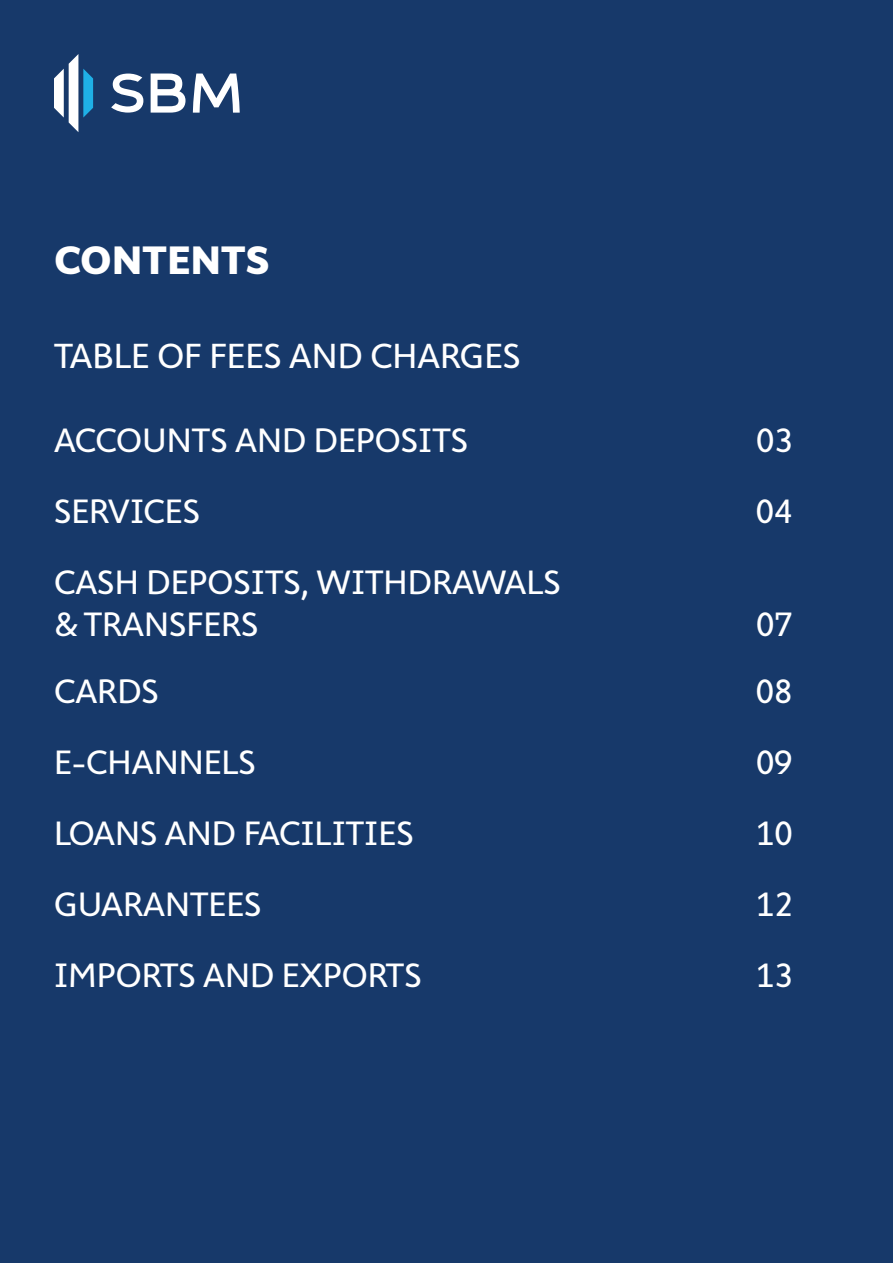
<style>
.page{position:relative;width:893px;height:1263px;background:#17396a}
.page>*{position:absolute;margin:0;border:0;box-sizing:border-box;transform-origin:0 0}
.t1{font:700 40.5px "Cambridge";color:#fff}
.t2{font:35.55px "Cambridge";color:#fff}
.t3{font:34.5px "Cambridge";color:#fff}
</style>
<div class="page">
<svg style="left:43px;top:32px;width:197px;height:100px"></svg>
<p class="t1" style="left:54px;top:237px;width:217px">CONTENTS</p>
<p class="t2" style="left:54px;top:336px;width:468px">TABLE OF FEES AND CHARGES</p>
<p class="t3" style="left:54px;top:421px;width:416px">ACCOUNTS AND DEPOSITS</p>
<p class="t3" style="left:756px;top:421px;width:38px">03</p>
<p class="t3" style="left:54px;top:492px;width:148px">SERVICES</p>
<p class="t3" style="left:756px;top:492px;width:38px">04</p>
<p class="t3" style="left:54px;top:563px;width:508px">CASH DEPOSITS, WITHDRAWALS</p>
<p class="t3" style="left:54px;top:604px;width:206px">&amp; TRANSFERS</p>
<p class="t3" style="left:756px;top:604px;width:38px">07</p>
<p class="t3" style="left:54px;top:671px;width:107px">CARDS</p>
<p class="t3" style="left:756px;top:671px;width:38px">08</p>
<p class="t3" style="left:54px;top:742px;width:203px">E-CHANNELS</p>
<p class="t3" style="left:756px;top:742px;width:38px">09</p>
<p class="t3" style="left:54px;top:813px;width:361px">LOANS AND FACILITIES</p>
<p class="t3" style="left:756px;top:813px;width:38px">10</p>
<p class="t3" style="left:54px;top:885px;width:209px">GUARANTEES</p>
<p class="t3" style="left:756px;top:885px;width:39px">12</p>
<p class="t3" style="left:54px;top:956px;width:369px">IMPORTS AND EXPORTS</p>
<p class="t3" style="left:756px;top:956px;width:39px">13</p>
</div>
